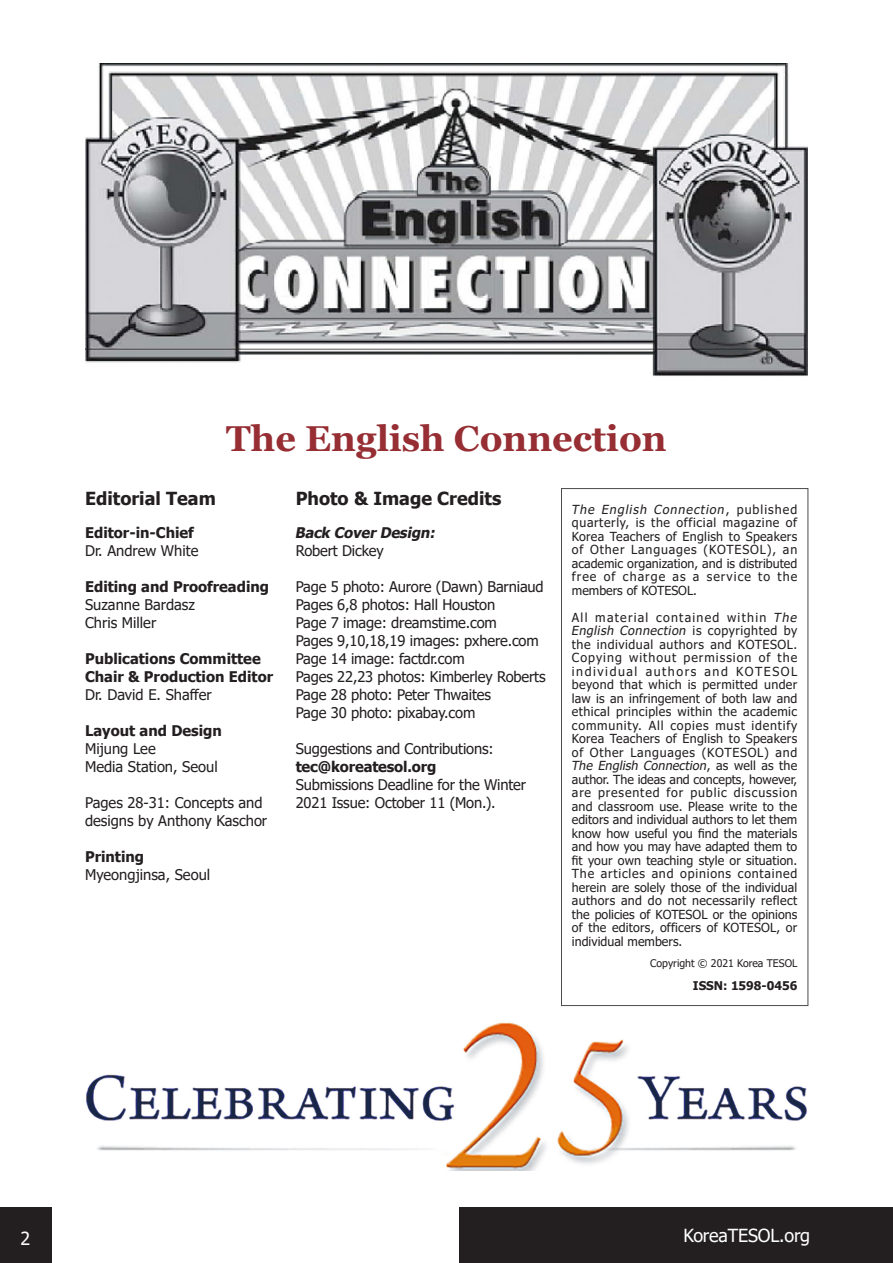
<style>
.page{position:relative;width:893px;height:1263px;background:#fff}
.page>*{position:absolute;margin:0;border:0;box-sizing:border-box;transform-origin:0 0}
.t1{font:700 36px "Georgia";color:#962e33}
.t2{font:700 18px "Tahoma";color:#231f20}
.t3{font:18px "Tahoma";letter-spacing:-.01em;color:#fff}
.t4{font:14.7px/18px "Tahoma";letter-spacing:-.01em;color:#231f20}
.t5{font:700 14.7px "Tahoma";color:#231f20}
.t6{font:italic 700 14.7px "Tahoma";color:#231f20}
.t7{font:12.45px/13.5px "Tahoma";letter-spacing:.02em;color:#231f20;text-align:justify}
.t8{font:700 12px "Tahoma";color:#231f20}
.t9{font:10.5px "Tahoma";color:#231f20}
.s1{font-style:italic}
</style>
<div class="page">
<div style="left:0;top:1207px;width:51px;height:56px;background:#231f20"></div>
<div style="left:459px;top:1207px;width:434px;height:56px;background:#231f20"></div>
<img style="left:85px;top:64px;width:723px;height:312px">
<div style="left:561px;top:488px;width:247px;height:518px;border:1px solid #4c4b4c"></div>
<img style="left:86px;top:1022px;width:721px;height:148px">
<p class="t1" style="left:226px;top:415px;width:442px">The English Connection</p>
<p class="t2" style="left:85px;top:486px;width:132px">Editorial Team</p>
<p class="t5" style="left:85px;top:523px;width:110px">Editor-in-Chief</p>
<p class="t4" style="left:85px;top:543px;width:115px">Dr. Andrew White</p>
<p class="t5" style="left:85px;top:577px;width:186px">Editing and Proofreading</p>
<p class="t4" style="left:85px;top:597px;width:111px">Suzanne Bardasz</p>
<p class="t4" style="left:85px;top:615px;width:73px">Chris Miller</p>
<p class="t5" style="left:85px;top:649px;width:177px">Publications Committee</p>
<p class="t5" style="left:85px;top:667px;width:190px">Chair &amp; Production Editor</p>
<p class="t4" style="left:85px;top:687px;width:128px">Dr. David E. Shaffer</p>
<p class="t5" style="left:85px;top:721px;width:138px">Layout and Design</p>
<p class="t4" style="left:85px;top:741px;width:72px">Mijung Lee</p>
<p class="t4" style="left:85px;top:759px;width:134px">Media Station, Seoul</p>
<p class="t4" style="left:85px;top:795px;width:184px">Pages 28-31: Concepts and designs by Anthony Kaschor</p>
<p class="t5" style="left:85px;top:847px;width:61px">Printing</p>
<p class="t4" style="left:85px;top:867px;width:127px">Myeongjinsa, Seoul</p>
<p class="t2" style="left:296px;top:486px;width:207px">Photo &amp; Image Credits</p>
<p class="t6" style="left:295px;top:523px;width:145px">Back CoverDesign:</p>
<p class="t4" style="left:296px;top:543px;width:90px">Robert Dickey</p>
<p class="t4" style="left:296px;top:579px;width:250px">Page 5 photo: Aurore (Dawn) Barniaud</p>
<p class="t4" style="left:296px;top:597px;width:201px">Pages 6,8 photos: Hall Houston</p>
<p class="t4" style="left:296px;top:615px;width:203px">Page 7 image: dreamstime.com</p>
<p class="t4" style="left:296px;top:633px;width:245px">Pages 9,10,18,19 images: pxhere.com</p>
<p class="t4" style="left:296px;top:651px;width:171px">Page 14 image: factdr.com</p>
<p class="t4" style="left:296px;top:669px;width:251px">Pages 22,23 photos: Kimberley Roberts</p>
<p class="t4" style="left:296px;top:687px;width:197px">Page 28 photo: Peter Thwaites</p>
<p class="t4" style="left:296px;top:705px;width:181px">Page 30 photo: pixabay.com</p>
<p class="t4" style="left:296px;top:741px;width:200px">Suggestions and Contributions:</p>
<p class="t5" style="left:296px;top:757px;width:142px">tec@koreatesol.org</p>
<p class="t4" style="left:296px;top:777px;width:232px">Submissions Deadline for the Winter<br>2021 Issue: October 11 (Mon.).</p>
<p class="t7" style="left:571px;top:503px;width:228px"><span class="s1">The English Connection</span>, p u b l i s h e d quarterly, is the official magazine of Korea Teachers of English to Speakers of Other Languages (KOTESOL), an academic organization, and is distributed free of charge as a service to the members of KOTESOL.</p>
<p class="t7" style="left:571px;top:611px;width:230px;text-align:left">All material contained within <span class="s1">The English Connection</span> i s co py r i g h ted by the individual authors and KOTESOL.<br>Copying without permission of the individual authors and KOTESOL beyond that which is permitted under law is an infringement of both law and ethical principles within the academic community. All copies must identify Korea Teachers of English to Speakers of Other Languages (KOTESOL) and <span class="s1">The English Connection</span>, a s w e l l a s t h e author. The ideas and concepts, however, are presented for public discussion and classroom use. Please write to the editors and individual authors to let them know how useful you find the materials and how you may have adapted them to fit your own teaching style or situation.<br>The articles and opinions contained herein are solely those of the individual authors and do not necessarily reflect the policies of KOTESOL or the opinions of the editors, officers of KOTESOL, or individual members.</p>
<p class="t9" style="left:650px;top:956px;width:149px">Copyright © 2021 Korea TESOL</p>
<p class="t8" style="left:693px;top:977px;width:106px">ISSN: 1598-0456</p>
<p class="t3" style="left:20px;top:1226px;width:11px">2</p>
<p class="t3" style="left:683px;top:1223px;width:128px">KoreaTESOL.org</p>
</div>
